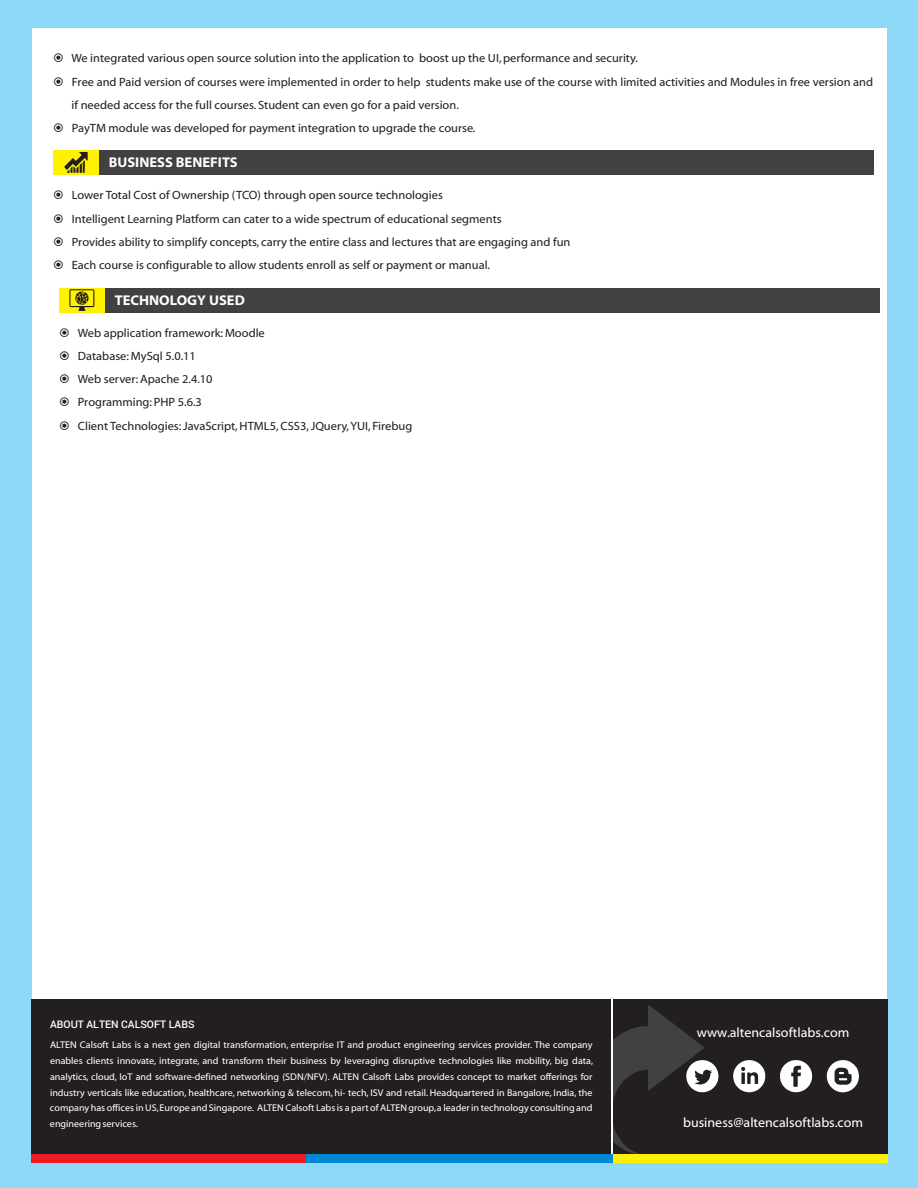
<style>
.page{position:relative;width:918px;height:1188px;background:#8ed8f8}
.page>*{position:absolute;margin:0;border:0;box-sizing:border-box;transform-origin:0 0}
.t1{font:700 14.1px "Myriad Web Pro";color:#fff}
.t2{font:13.5px "Myriad Web Pro";color:#fff}
.t3{font:12px/23.2px "Myriad Web Pro";color:#231f20}
.t4{font:500 10.5px "Roboto";color:#fff}
.t5{font:9.75px/15.9px "Myriad Web Pro";color:#fff;text-align:justify}
</style>
<div class="page">
<div style="left:32px;top:28px;width:854px;height:1132px;background:#fff"></div>
<div style="left:613px;top:999px;width:275px;height:157px;background:#231f20"></div>
<div style="left:612px;top:1154px;width:276px;height:9px;background:#fff200"></div>
<div style="left:32px;top:999px;width:579px;height:157px;background:#231f20"></div>
<div style="left:306px;top:1154px;width:306px;height:9px;background:#0089d0"></div>
<div style="left:32px;top:1154px;width:274px;height:9px;background:#ed1c24"></div>
<svg style="left:827px;top:1060px;width:32px;height:32px"></svg>
<svg style="left:780px;top:1060px;width:33px;height:32px"></svg>
<svg style="left:613px;top:1005px;width:106px;height:149px"></svg>
<svg style="left:733px;top:1060px;width:33px;height:32px"></svg>
<div style="left:59px;top:288px;width:821px;height:25px;background:#414142"></div>
<div style="left:59px;top:288px;width:46px;height:25px;background:#fff200"></div>
<svg style="left:69px;top:289px;width:25px;height:22px"></svg>
<div style="left:53px;top:150px;width:821px;height:25px;background:#414142"></div>
<div style="left:53px;top:150px;width:46px;height:25px;background:#fff200"></div>
<svg style="left:64px;top:152px;width:24px;height:21px"></svg>
<p class="t3" style="left:71px;top:47px;width:803px">We integrated various open source solution into the application to boost up the UI, performance and security.<br>Free and Paid version of courses were implemented in order to help students make use of the course with limited activities and Modules in free version and if needed access for the full courses. Student can even go for a paid version.<br>PayTM module was developed for payment integration to upgrade the course.</p>
<p class="t1" style="left:109px;top:156px;width:131px">BUSINESS BENEFITS</p>
<p class="t3" style="left:72px;top:184px;width:500px">Lower Total Cost of Ownership (TCO) through open source technologies<br>Intelligent Learning Platform can cater to a wide spectrum of educational segments<br>Provides ability to simplify concepts, carry the entire class and lectures that are engaging and fun Each course is configurable to allow students enroll as self or payment or manual.</p>
<p class="t1" style="left:115px;top:295px;width:132px">TECHNOLOGY USED</p>
<p class="t3" style="left:78px;top:321px;width:336px">Web application framework: Moodle<br>Database: MySql 5.0.11<br>Web server: Apache 2.4.10<br>Programming: PHP 5.6.3<br>Client Technologies: JavaScript, HTML5, CSS3, JQuery,YUI, Firebug</p>
<p class="t4" style="left:50px;top:1017px;width:146px">ABOUT ALTEN CALSOFT LABS</p>
<p class="t5" style="left:50px;top:1037px;width:545px">ALTEN Calsoft Labs is a next gen digital transformation, enterprise IT and product engineering services provider. The company enables clients innovate, integrate, and transform their business by leveraging disruptive technologies like mobility, big data, analytics, cloud, IoT and software-defined networking (SDN/NFV). ALTEN Calsoft Labs provides concept to market offerings for industry verticals like education, healthcare, networking &amp; telecom, hi- tech, ISV and retail. Headquartered in Bangalore, India, the company has offices in US,Europe and Singapore. ALTEN Calsoft Labs is a part of ALTEN group,a leader in technology consulting and engineering services.</p>
<p class="t2" style="left:697px;top:1027px;width:154px">www.altencalsoftlabs.com</p>
<p class="t2" style="left:683px;top:1116px;width:182px">business@altencalsoftlabs.com</p>
</div>
